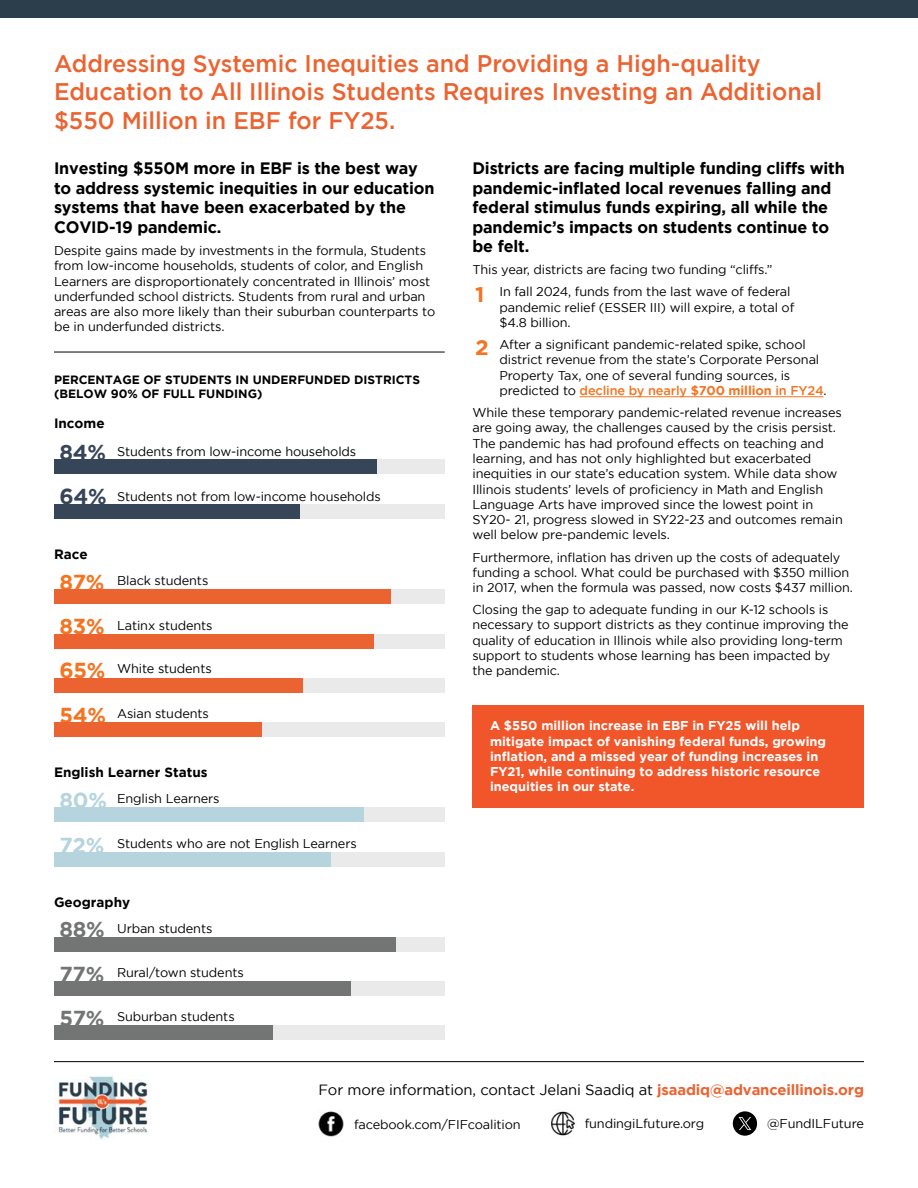
<style>
.page{position:relative;width:918px;height:1188px;background:#fff}
.page>*{position:absolute;margin:0;border:0;box-sizing:border-box;transform-origin:0 0}
.t1{font:500 24px/28.8px "Gotham";color:#eb6330}
.t2{font:700 21.6px "Gotham";letter-spacing:-.01em;color:#f47421}
.t3{font:700 21.6px "Gotham";color:#737474}
.t4{font:700 21.6px "Gotham";color:#b5d4de}
.t5{font:700 21.6px "Gotham";color:#364557}
.t6{font:700 21.3px "Gotham";color:#f47421}
.t7{font:700 16.5px/19.5px "Gotham";letter-spacing:-.01em;color:#000}
.t8{font:14.85px "Gotham";letter-spacing:-.01em;color:#000}
.t9{font:700 13.5px "Gotham";color:#000}
.t10{font:12.75px/15.3px "Gotham";letter-spacing:-.01em;color:#000}
.t11{font:700 12.75px/15.3px "Gotham";color:#fff}
.t12{font:700 12px/14.4px "Gotham";color:#000}
.s1{font-weight:500;color:#f47421}
.s2{font-weight:700;color:#f47421}
.s3{font-weight:700;font-size:21.6px;color:#364557}
.s4{font-weight:700;color:#eb6330}
</style>
<div class="page">
<div style="left:0;top:0;width:918px;height:17px;background:#2c3e4c"></div>
<hr style="left:580px;top:396px;width:244px;height:1px;background:#f47421">
<img style="left:58px;top:1076px;width:93px;height:64px">
<div style="left:472px;top:706px;width:392px;height:102px;background:#f0562a"></div>
<div style="left:55px;top:460px;width:390px;height:14px;background:#ebeaea"></div>
<div style="left:55px;top:808px;width:390px;height:14px;background:#ebeaea"></div>
<div style="left:55px;top:590px;width:390px;height:14px;background:#ebeaea"></div>
<div style="left:55px;top:937px;width:390px;height:14px;background:#ebeaea"></div>
<div style="left:55px;top:678px;width:390px;height:14px;background:#ebeaea"></div>
<div style="left:55px;top:1026px;width:390px;height:14px;background:#ebeaea"></div>
<div style="left:55px;top:504px;width:390px;height:14px;background:#ebeaea"></div>
<div style="left:55px;top:853px;width:390px;height:14px;background:#ebeaea"></div>
<div style="left:55px;top:634px;width:390px;height:14px;background:#ebeaea"></div>
<div style="left:55px;top:982px;width:390px;height:14px;background:#ebeaea"></div>
<div style="left:55px;top:723px;width:390px;height:14px;background:#ebeaea"></div>
<div style="left:54px;top:460px;width:323px;height:14px;background:#364557"></div>
<div style="left:54px;top:808px;width:310px;height:14px;background:#b5d4de"></div>
<div style="left:54px;top:590px;width:337px;height:14px;background:#eb6330"></div>
<div style="left:54px;top:937px;width:341px;height:14px;background:#737474"></div>
<div style="left:54px;top:678px;width:248px;height:14px;background:#eb6330"></div>
<div style="left:54px;top:1026px;width:218px;height:14px;background:#737474"></div>
<div style="left:54px;top:504px;width:245px;height:14px;background:#364557"></div>
<div style="left:54px;top:853px;width:277px;height:14px;background:#b5d4de"></div>
<div style="left:54px;top:634px;width:320px;height:14px;background:#eb6330"></div>
<div style="left:54px;top:982px;width:297px;height:14px;background:#737474"></div>
<div style="left:54px;top:723px;width:207px;height:14px;background:#eb6330"></div>
<svg style="left:733px;top:1111px;width:24px;height:25px"></svg>
<img style="left:551px;top:1111px;width:26px;height:25px">
<hr style="left:54px;top:1061px;width:810px;height:1px;background:#000">
<hr style="left:54px;top:352px;width:391px;height:1px;background:#000">
<img style="left:318px;top:1111px;width:26px;height:25px">
<h1 class="t1" style="left:54px;top:48px;width:770px">Addressing Systemic Inequities and Providing a High-quality<br>Education to All Illinois Students Requires Investing an Additional $550 Million in EBF for FY25.</h1>
<p class="t7" style="left:54px;top:158px;width:382px">Investing $550M more in EBF is the best way to address systemic inequities in our education systems that have been exacerbated by the COVID-19 pandemic.</p>
<p class="t10" style="left:54px;top:243px;width:383px">Despite gains made by investments in the formula, Students from low-income households, students of color, and English Learners are disproportionately concentrated in Illinois’ most underfunded school districts. Students from rural and urban areas are also more likely than their suburban counterparts to be in underfunded districts.</p>
<p class="t7" style="left:472px;top:158px;width:374px">Districts are facing multiple funding cliffs with pandemic-inflated local revenues falling and federal stimulus funds expiring, all while the pandemic’s impacts on students continue to be felt.</p>
<p class="t10" style="left:500px;top:259px;width:292px;line-height:22px;text-indent:-27px">This year, districts are facing two funding “cliffs.”<br>In fall 2024, funds from the last wave of federal</p>
<p class="t10" style="left:500px;top:299px;width:296px">pandemic relief (ESSER III) will expire, a total of $4.8 billion.</p>
<p class="t10" style="left:500px;top:337px;width:329px">After a significant pandemic-related spike, school district revenue from the state’s Corporate Personal Property Tax, one of several funding sources, is predicted to <span class="s1">decline by nearly</span> <span class="s2">$700 million</span> <span class="s1">in FY24</span>.</p>
<p class="t10" style="left:472px;top:405px;width:372px">While these temporary pandemic-related revenue increases are going away, the challenges caused by the crisis persist.<br>The pandemic has had profound effects on teaching and learning, and has not only highlighted but exacerbated inequities in our state’s education system. While data show Illinois students’ levels of proficiency in Math and English Language Arts have improved since the lowest point in SY20- 21, progress slowed in SY22-23 and outcomes remain well below pre-pandemic levels.</p>
<p class="t10" style="left:472px;top:549px;width:382px">Furthermore, inflation has driven up the costs of adequately funding a school. What could be purchased with $350 million in 2017, when the formula was passed, now costs $437 million.</p>
<p class="t10" style="left:472px;top:602px;width:378px">Closing the gap to adequate funding in our K-12 schools is necessary to support districts as they continue improving the quality of education in Illinois while also providing long-term support to students whose learning has been impacted by the pandemic.</p>
<h3 class="t6" style="left:475px;top:282px;width:11px">1</h3>
<h3 class="t6" style="left:475px;top:335px;width:15px">2</h3>
<p class="t12" style="left:54px;top:372px;width:368px">PERCENTAGE OF STUDENTS IN UNDERFUNDED DISTRICTS (BELOW 90% OF FULL FUNDING)</p>
<p class="t9" style="left:54px;top:415px;width:52px">Income</p>
<p class="t10" style="left:59px;top:444px;width:298px"><span class="s3">84%</span> Students from low-income households</p>
<h2 class="t5" style="left:59px;top:484px;width:49px">64%</h2>
<p class="t10" style="left:117px;top:489px;width:265px">Students not from low-income households</p>
<p class="t9" style="left:54px;top:546px;width:35px">Race</p>
<h2 class="t2" style="left:59px;top:569px;width:47px">87%</h2>
<p class="t10" style="left:117px;top:572px;width:93px">Black students</p>
<h2 class="t2" style="left:59px;top:614px;width:47px">83%</h2>
<p class="t10" style="left:117px;top:617px;width:97px">Latinx students</p>
<h2 class="t2" style="left:59px;top:658px;width:48px">65%</h2>
<p class="t10" style="left:117px;top:661px;width:96px">White students</p>
<h2 class="t2" style="left:59px;top:703px;width:48px">54%</h2>
<p class="t10" style="left:117px;top:706px;width:93px">Asian students</p>
<p class="t9" style="left:54px;top:765px;width:155px">English Learner Status</p>
<h2 class="t4" style="left:59px;top:788px;width:49px">80%</h2>
<h2 class="t4" style="left:59px;top:832px;width:47px">72%</h2>
<p class="t10" style="left:117px;top:790px;width:104px">English Learners</p>
<p class="t10" style="left:117px;top:835px;width:241px">Students who are not English Learners</p>
<p class="t9" style="left:54px;top:894px;width:78px">Geography</p>
<h2 class="t3" style="left:59px;top:917px;width:47px">88%</h2>
<h2 class="t3" style="left:59px;top:962px;width:46px">77%</h2>
<h2 class="t3" style="left:59px;top:1006px;width:47px">57%</h2>
<p class="t10" style="left:117px;top:920px;width:97px">Urban students</p>
<p class="t10" style="left:117px;top:965px;width:128px">Rural/town students</p>
<p class="t10" style="left:117px;top:1009px;width:119px">Suburban students</p>
<p class="t11" style="left:490px;top:718px;width:338px">A $550 million increase in EBF in FY25 will help mitigate impact of vanishing federal funds, growing inflation, and a missed year of funding increases in FY21, while continuing to address historic resource inequities in our state.</p>
<p class="t8" style="left:319px;top:1081px;width:547px">For more information, contact Jelani Saadiq at <span class="s4">jsaadiq@advanceillinois.org</span></p>
<p class="t10" style="left:354px;top:1116px;width:168px">facebook.com/FIFcoalition</p>
<p class="t10" style="left:585px;top:1116px;width:121px">fundingiLfuture.org</p>
<p class="t10" style="left:767px;top:1116px;width:98px">@FundILFuture</p>
</div>
